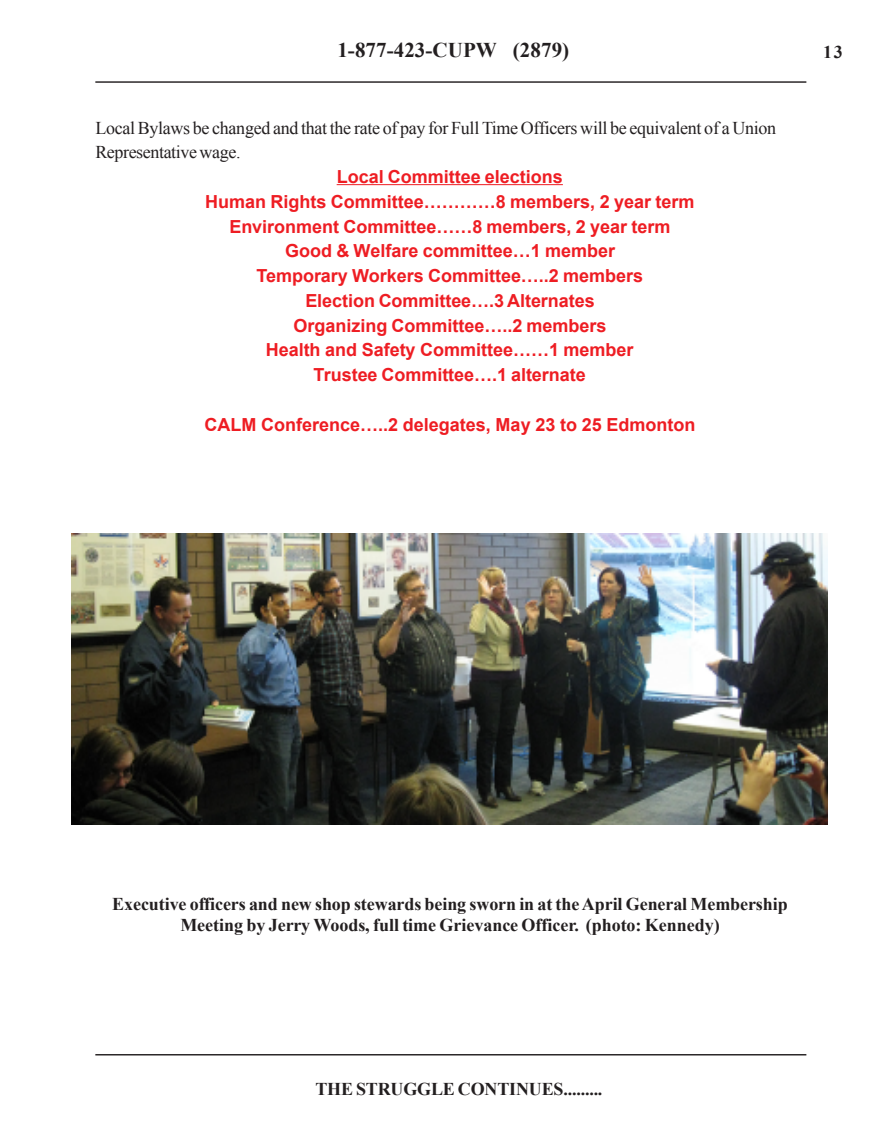
<style>
.page{position:relative;width:878px;height:1134px;background:#fff}
.page>*{position:absolute;margin:0;border:0;box-sizing:border-box;transform-origin:0 0}
.t1{font:700 21px "Times New Roman";letter-spacing:.005em;color:#231f20}
.t2{font:700 18px/24.8px "Arial";color:#ee1d23;text-align:center}
.t3{font:700 18px/21.6px "Times New Roman";letter-spacing:-.005em;color:#231f20;text-align:center}
.t4{font:18px/24.5px "Times New Roman";letter-spacing:-.02em;color:#231f20}
</style>
<div class="page">
<hr style="left:95px;top:81px;width:711px;height:2px;background:#231f20">
<hr style="left:95px;top:1054px;width:711px;height:1px;background:#231f20">
<hr style="left:336px;top:184px;width:227px;height:1px;background:#ee1d23">
<img style="left:71px;top:534px;width:756px;height:291px">
<p class="t1" style="left:337px;top:35px;width:233px">1-877-423-CUPW (2879)</p>
<p class="t4" style="left:95px;top:115px;width:682px">Local Bylaws be changed and that the rate of pay for Full Time Officers will be equivalent of a Union<br>Representative wage.</p>
<p class="t2" style="left:205px;top:165px;width:491px">Local Committee elections<br>Human Rights Committee…………8 members, 2 year term Environment Committee……8 members, 2 year term Good &amp; Welfare committee…1 member<br>Temporary Workers Committee…..2 members<br>Election Committee….3 Alternates<br>Organizing Committee…..2 members<br>Health and Safety Committee……1 member<br>Trustee Committee….1 alternate</p>
<p class="t2" style="left:204px;top:412px;width:492px">CALM Conference…..2 delegates, May 23 to 25 Edmonton</p>
<p class="t3" style="left:823px;top:41px;width:21px">13</p>
<p class="t3" style="left:112px;top:892px;width:677px">Executive officers and new shop stewards being sworn in at the April General Membership<br>Meeting by Jerry Woods, full time Grievance Officer. (photo: Kennedy)</p>
<p class="t3" style="left:315px;top:1078px;width:288px">THE STRUGGLE CONTINUES.........</p>
</div>
